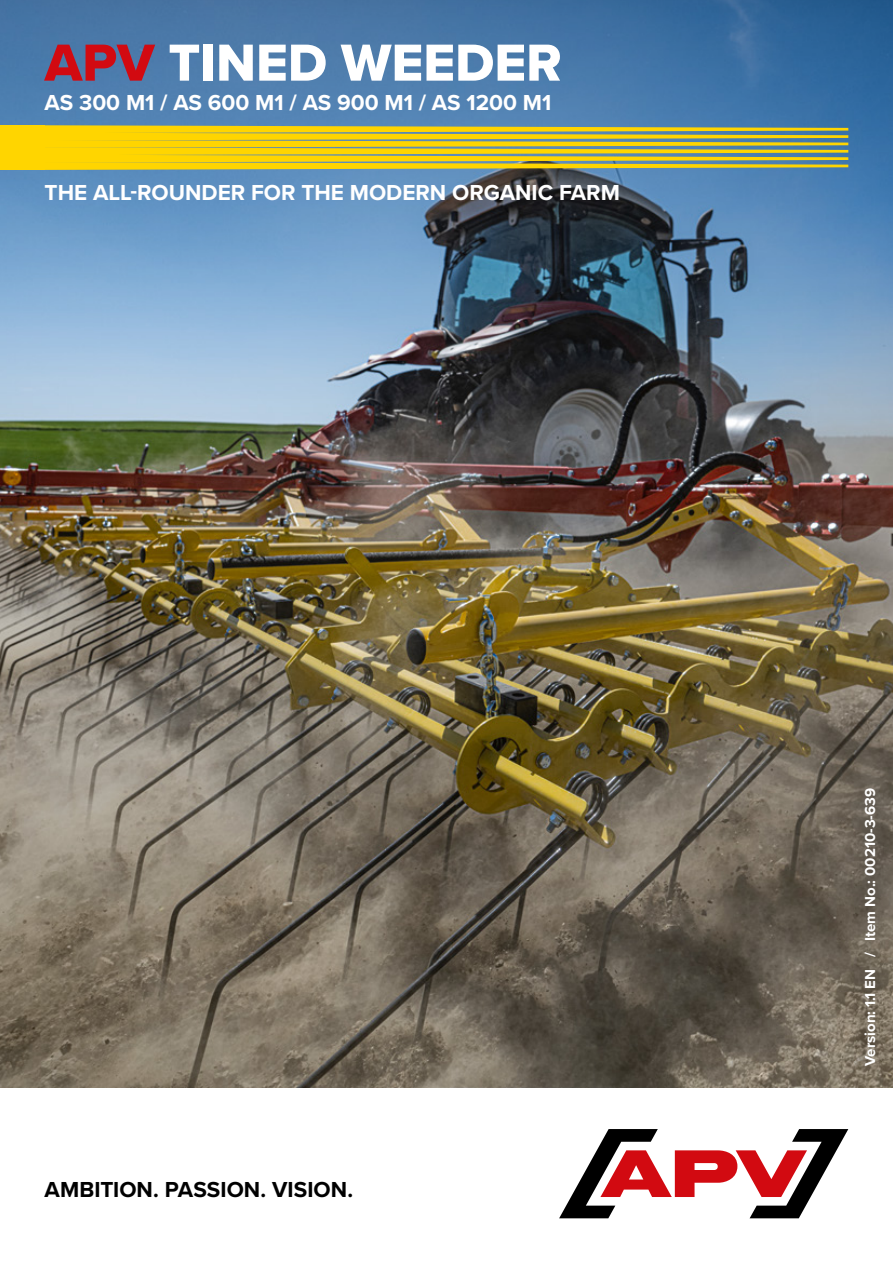
<style>
.page{position:relative;width:893px;height:1263px;background:#fff}
.page>*{position:absolute;margin:0;border:0;box-sizing:border-box;transform-origin:0 0}
.t1{font:54px "Proxima Nova Extrabld";color:#fff}
.t2{font:700 22.5px "Proxima Nova";color:#fff}
.t3{font:700 22.5px "Proxima Nova";color:#000}
.t4{font:700 15px "Proxima Nova";color:#fff}
.s1{color:#d20a11}
</style>
<div class="page">
<img style="left:0;top:421px;width:893px;height:667px">
<svg style="left:0;top:0;width:893px;height:421px;background:#5c80a4"></svg>
<svg style="left:45px;top:125px;width:803px;height:45px;background:#cbbc35"></svg>
<div style="left:0;top:125px;width:45px;height:45px;background:#ffd500"></div>
<svg style="left:559px;top:1129px;width:289px;height:89px"></svg>
<div style="left:841px;top:766px;width:52px;height:321px;background:#000;opacity:.75"></div>
<h1 class="t1" style="left:45px;top:22px;width:519px"><span class="s1">APV</span> TINED WEEDER</h1>
<p class="t2" style="left:45px;top:86px;width:508px">AS 300 M1 / AS 600 M1 / AS 900 M1 / AS 1200 M1</p>
<p class="t2" style="left:45px;top:176px;width:577px">THE ALL-ROUNDER FOR THE MODERN ORGANIC FARM</p>
<p class="t3" style="left:45px;top:1173px;width:310px">AMBITION. PASSION. VISION.</p>
<p class="t4" style="left:859px;top:1066px;width:280px;rotate:-90deg">Version: 1.1 EN / Item No.: 00210-3-639</p>
</div>
